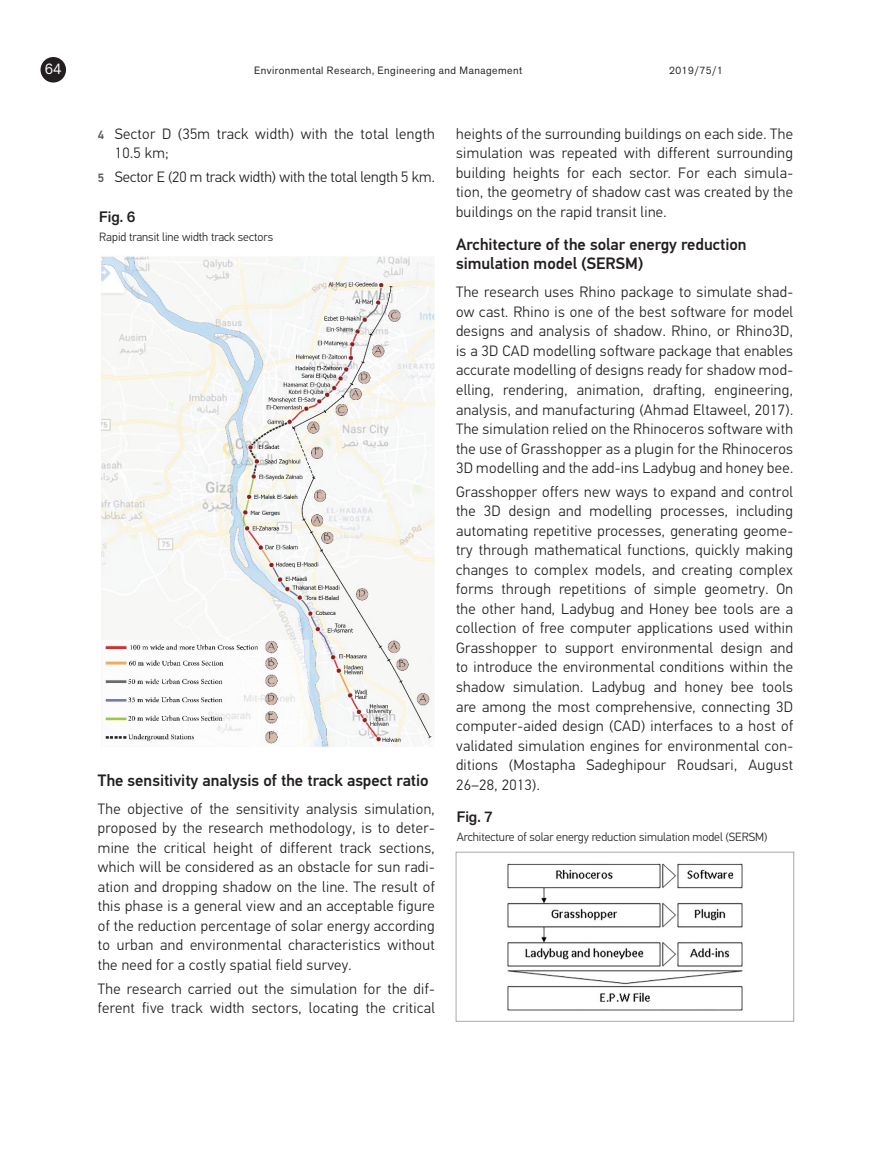
<style>
.page{position:relative;width:893px;height:1149px;background:#fff}
.page>*{position:absolute;margin:0;border:0;box-sizing:border-box;transform-origin:0 0}
.Skyrelis_mazas{font:500 16.5px/19.8px "PF Din Text Pro";color:#231f20}
.tekstas_EREM{font:300 15px/19.5px "PF Din Text Pro";letter-spacing:.025em;color:#231f20;text-align:justify}
.tekstas_EREM-2{font:300 15px "PF Din Text Pro";color:#231f20}
.Pav_nr{font:500 15px "Akzid Grtsk Next";color:#231f20}
.t1{font:15px "Akzid Grtsk Next";color:#fff}
.Pav_pavadin{font:300 12px "PF Din Text Pro";color:#231f20}
.t2{font:10.5px "Akzid Grtsk Next";letter-spacing:.05em;color:#231f20}
.s1{font-weight:500;font-size:12px;color:#57585a}
</style>
<div class="page">
<div style="left:41px;top:57px;width:25px;height:25px;background:#231f20;border-radius:50%"></div>
<img style="left:101px;top:256px;width:334px;height:491px">
<img style="left:507px;top:863px;width:236px;height:148px">
<div style="left:456px;top:851px;width:338px;height:170px;border:1px solid #a8a9ad"></div>
<p class="t1" style="left:45px;top:59px;width:18px">64</p>
<p class="t2" style="left:254px;top:63px;width:270px">Environmental Research, Engineering and Management</p>
<p class="t2" style="left:669px;top:63px;width:55px">2019/75/1</p>
<p class="tekstas_EREM" style="left:115px;top:124px;width:321px;text-indent:-17px"><span class="s1">4</span> Sector D (35m track width) with the total length<br>10.5 km;</p>
<p class="tekstas_EREM-2" style="left:98px;top:168px;width:338px"><span class="s1">5</span> Sector E (20 m track width) with the total length 5 km.</p>
<p class="Pav_nr" style="left:99px;top:207px;width:38px">Fig. 6</p>
<p class="Pav_pavadin" style="left:99px;top:230px;width:175px">Rapid transit line width track sectors</p>
<p class="Skyrelis_mazas" style="left:98px;top:770px;width:332px">The sensitivity analysis of the track aspect ratio</p>
<p class="tekstas_EREM" style="left:98px;top:799px;width:339px">The objective of the sensitivity analysis simulation, proposed by the research methodology, is to deter&shy;mine the critical height of different track sections, which will be considered as an obstacle for sun radi&shy;ation and dropping shadow on the line. The result of this phase is a general view and an acceptable figure of the reduction percentage of solar energy according to urban and environmental characteristics without the need for a costly spatial field survey.</p>
<p class="tekstas_EREM" style="left:98px;top:978px;width:338px">The research carried out the simulation for the dif&shy;ferent five track width sectors, locating the critical</p>
<p class="tekstas_EREM" style="left:456px;top:124px;width:338px">heights of the surrounding buildings on each side. The simulation was repeated with different surrounding building heights for each sector. For each simula&shy;tion, the geometry of shadow cast was created by the buildings on the rapid transit line.</p>
<p class="Skyrelis_mazas" style="left:456px;top:234px;width:292px">Architecture of the solar energy reduction simulation model (SERSM)</p>
<p class="tekstas_EREM" style="left:456px;top:282px;width:339px">The research uses Rhino package to simulate shad&shy;ow cast. Rhino is one of the best software for model designs and analysis of shadow. Rhino, or Rhino3D, is a 3D CAD modelling software package that enables accurate modelling of designs ready for shadow mod&shy;elling, rendering, animation, drafting, engineering, analysis, and manufacturing (Ahmad Eltaweel, 2017).<br>The simulation relied on the Rhinoceros software with the use of Grasshopper as a plugin for the Rhinoceros 3D modelling and the add-ins Ladybug and honey bee.</p>
<p class="tekstas_EREM" style="left:456px;top:482px;width:339px">Grasshopper offers new ways to expand and control the 3D design and modelling processes, including automating repetitive processes, generating geome&shy;try through mathematical functions, quickly making changes to complex models, and creating complex forms through repetitions of simple geometry. On the other hand, Ladybug and Honey bee tools are a collection of free computer applications used within Grasshopper to support environmental design and to introduce the environmental conditions within the shadow simulation. Ladybug and honey bee tools are among the most comprehensive, connecting 3D computer-aided design (CAD) interfaces to a host of validated simulation engines for environmental con&shy;ditions (Mostapha Sadeghipour Roudsari, August 26–28, 2013).</p>
<p class="Pav_nr" style="left:457px;top:806px;width:38px">Fig. 7</p>
<p class="Pav_pavadin" style="left:457px;top:829px;width:312px">Architecture of solar energy reduction simulation model (SERSM)</p>
</div>
